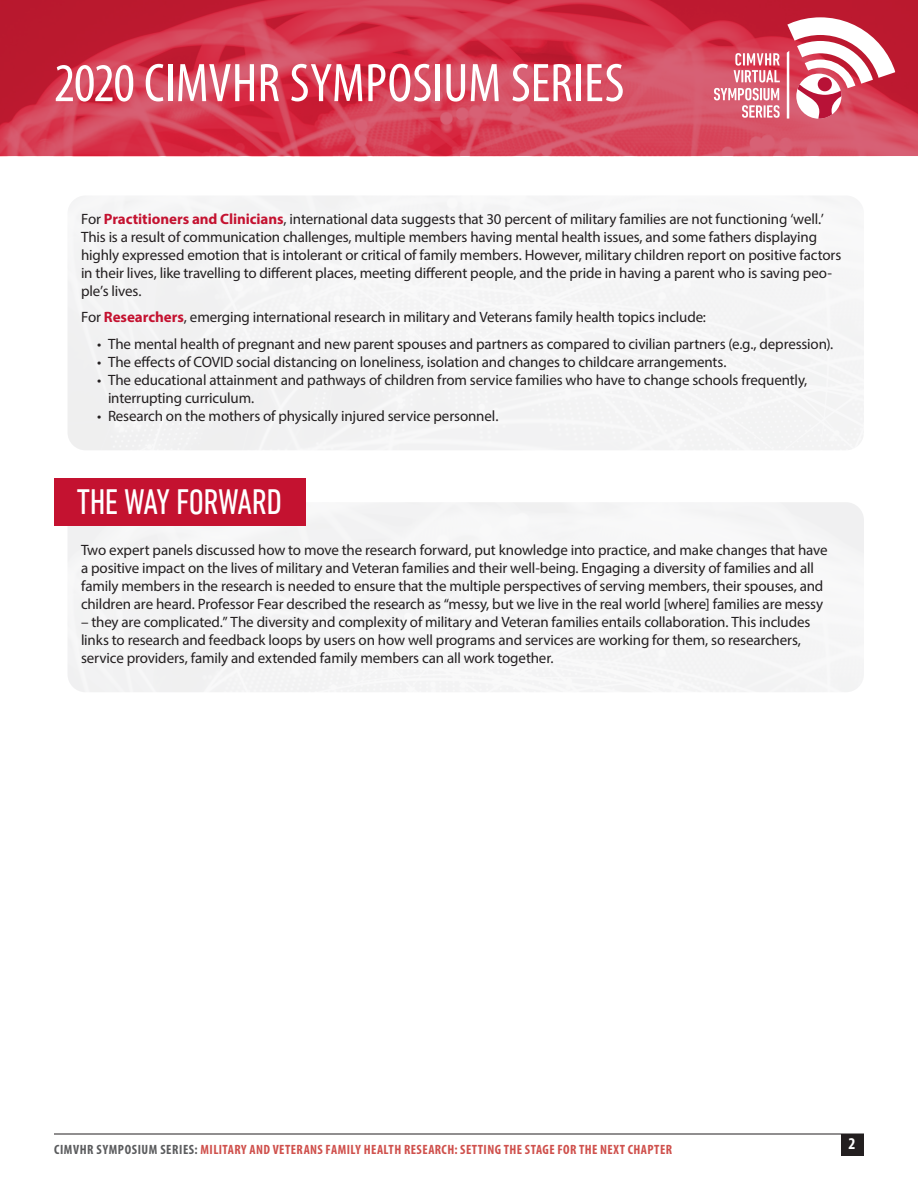
<style>
.page{position:relative;width:918px;height:1188px;background:#fff}
.page>*{position:absolute;margin:0;border:0;box-sizing:border-box;transform-origin:0 0}
.t1{font:condensed 54.9px "Myriad Pro";letter-spacing:.005em;color:#fff}
.section-heds{font:condensed 36px "DIN Next LT Pro";letter-spacing:-.015em;color:#fff}
.t2{font:700 condensed 16.5px "Myriad Pro";color:#fff}
.take-away-body{font:15px/18px "Myriad Pro";letter-spacing:-.01em;color:#231f20}
.next-steps-body{font:15px/18px "Myriad Pro";letter-spacing:-.01em;color:#231f20}
.t3{font:700 condensed 13.5px "Myriad Pro";letter-spacing:.035em;color:#cf504c}
.s1{font-weight:700;color:#c41230}
.s2{color:#5b5c5e}
</style>
<div class="page">
<hr style="left:54px;top:1134px;width:810px;height:1px;background:#231f20">
<img style="left:0;top:0;width:918px;height:157px">
<div style="left:841px;top:1134px;width:23px;height:22px;background:#231f20"></div>
<svg style="left:714px;top:17px;width:185px;height:102px"></svg>
<div style="left:54px;top:478px;width:252px;height:48px;background:#c41230"></div>
<h1 class="t1" style="left:54px;top:50px;width:572px">2020 CIMVHR SYMPOSIUM SERIES</h1>
<p class="take-away-body" style="left:81px;top:210px;width:762px">For <span class="s1">Practitioners and Clinicians</span>, international data suggests that 30 percent of military families are not functioning ‘well.’ This is a result of communication challenges, multiple members having mental health issues, and some fathers displaying highly expressed emotion that is intolerant or critical of family members. However, military children report on positive factors in their lives, like travelling to different places, meeting different people, and the pride in having a parent who is saving peo&shy;ple’s lives.</p>
<p class="take-away-body" style="left:81px;top:308px;width:627px">For <span class="s1">Researchers</span>, emerging international research in military and Veterans family health topics include:</p>
<p class="take-away-body" style="left:97px;top:334px;width:738px">• The mental health of pregnant and new parent spouses and partners as compared to civilian partners (e.g., depression).</p>
<p class="take-away-body" style="left:97px;top:352px;width:631px">• The effects of COVID social distancing on loneliness, isolation and changes to childcare arrangements.</p>
<p class="take-away-body" style="left:108px;top:370px;width:701px;text-indent:-11px">• The educational attainment and pathways of children from service families who have to change schools frequently, interrupting curriculum.</p>
<p class="take-away-body" style="left:97px;top:406px;width:403px">• Research on the mothers of physically injured service personnel.</p>
<p class="section-heds" style="left:77px;top:482px;width:207px">THE WAY FORWARD</p>
<p class="next-steps-body" style="left:81px;top:540px;width:748px">Two expert panels discussed how to move the research forward, put knowledge into practice, and make changes that have a positive impact on the lives of military and Veteran families and their well-being. Engaging a diversity of families and all family members in the research is needed to ensure that the multiple perspectives of serving members, their spouses, and children are heard. Professor Fear described the research as “messy, but we live in the real world [where] families are messy</p>
<p class="next-steps-body" style="left:81px;top:612px;width:731px">– they are complicated.” The diversity and complexity of military and Veteran families entails collaboration. This includes links to research and feedback loops by users on how well programs and services are working for them, so researchers, service providers, family and extended family members can all work together.</p>
<p class="t3" style="left:54px;top:1141px;width:620px"><span class="s2">CIMVHR SYMPOSIUM SERIES:</span> MILITARY AND VETERANS FAMILY HEALTH RESEARCH: SETTING THE STAGE FOR THE NEXT CHAPTER</p>
<p class="t2" style="left:848px;top:1134px;width:9px">2</p>
</div>
